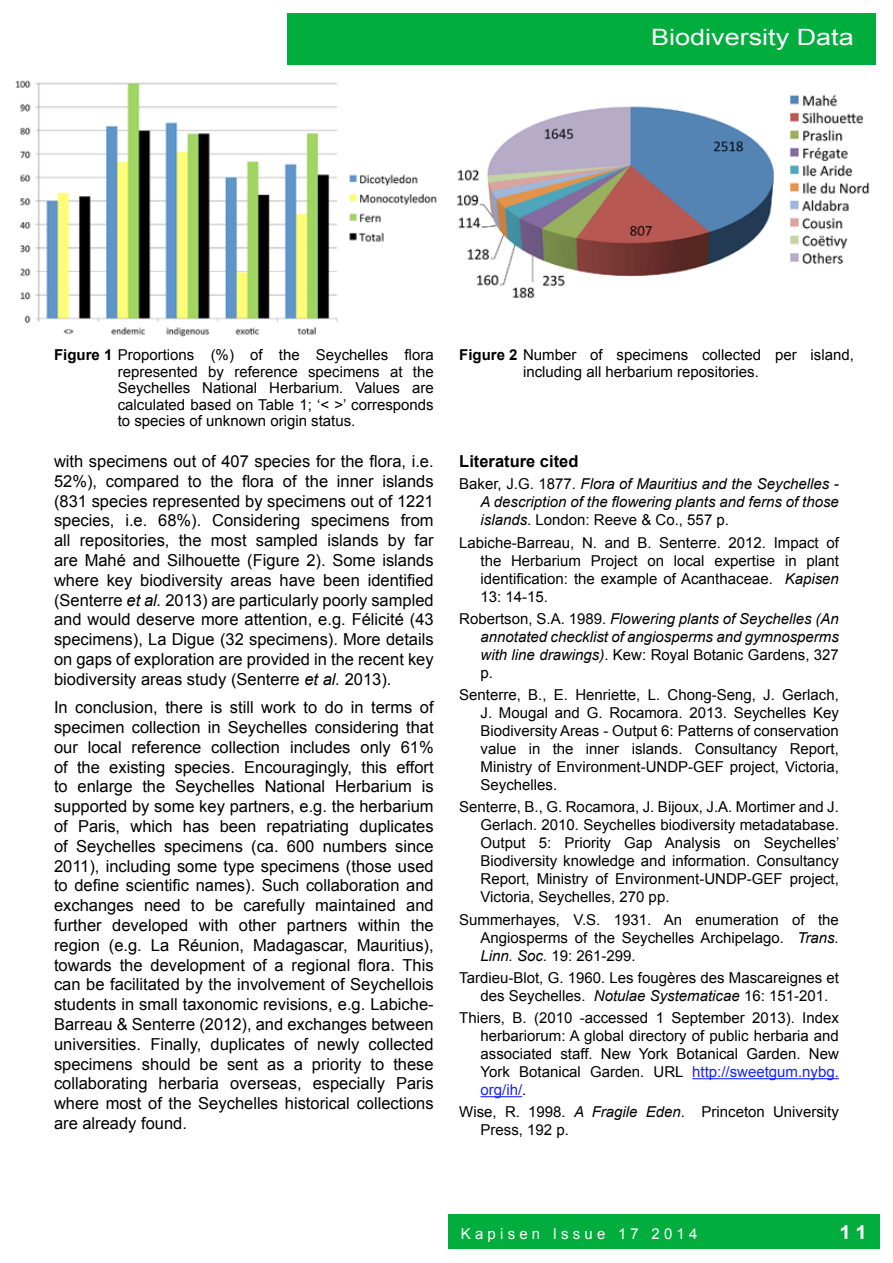
<style>
.page{position:relative;width:893px;height:1263px;background:#fff}
.page>*{position:absolute;margin:0;border:0;box-sizing:border-box;transform-origin:0 0}
.t1{font:22.5px "Arial";color:#fff;scale:1.2 1}
.t2{font:700 19.5px "Arial";color:#fff;scale:1.05 1}
.t3{font:16.5px/19.8px "Arial";color:#000;text-align:justify}
.t4{font:700 16.5px "Arial";color:#000}
.t5{font:15px/18px "Arial";color:#000;text-align:justify}
.t6{font:italic 15px/18px "Arial";color:#000;text-align:justify}
.t7{font:15px "Arial";letter-spacing:.28em;color:#fff}
.s1{font-weight:700}
.s2{font-style:italic}
.s3{font-style:normal}
.s4{color:#1922fb}
</style>
<div class="page">
<div style="left:287px;top:13px;width:589px;height:52px;background:#00ad3d"></div>
<div style="left:448px;top:1214px;width:432px;height:34px;background:#00ad3d"></div>
<hr style="left:692px;top:1078px;width:147px;height:1px;background:#1922fb">
<hr style="left:480px;top:1096px;width:42px;height:1px;background:#1922fb">
<img style="left:15px;top:80px;width:422px;height:257px">
<img style="left:457px;top:94px;width:413px;height:205px">
<h1 class="t1" style="left:651px;top:23px;width:170px">Biodiversity Data</h1>
<p class="t5" style="left:118px;top:347px;width:317px;line-height:16.5px;text-indent:-64px"><span class="s1">Figure 1</span> Proportions (%) of the Seychelles flora represented by reference specimens at the Seychelles National Herbarium. Values are calculated based on Table 1; ‘&lt; &gt;’ corresponds to species of unknown origin status.</p>
<p class="t5" style="left:523px;top:347px;width:332px;line-height:16.5px;text-indent:-64px"><span class="s1">Figure 2</span> Number of specimens collected per island, including all herbarium repositories.</p>
<p class="t3" style="left:54px;top:451px;width:381px">with specimens out of 407 species for the flora, i.e.<br>52%), compared to the flora of the inner islands (831 species represented by specimens out of 1221 species, i.e. 68%). Considering specimens from all repositories, the most sampled islands by far are Mahé and Silhouette (Figure 2). Some islands where key biodiversity areas have been identified (Senterre <span class="s2">et al.</span> 2013) are particularly poorly sampled and would deserve more attention, e.g. Félicité (43 specimens), La Digue (32 specimens). More details on gaps of exploration are provided in the recent key biodiversity areas study (Senterre <span class="s2">et al.</span> 2013).</p>
<p class="t3" style="left:54px;top:698px;width:381px">In conclusion, there is still work to do in terms of specimen collection in Seychelles considering that our local reference collection includes only 61% of the existing species. Encouragingly, this effort to enlarge the Seychelles National Herbarium is supported by some key partners, e.g. the herbarium of Paris, which has been repatriating duplicates of Seychelles specimens (ca. 600 numbers since 2011), including some type specimens (those used to define scientific names). Such collaboration and exchanges need to be carefully maintained and further developed with other partners within the region (e.g. La Réunion, Madagascar, Mauritius), towards the development of a regional flora. This can be facilitated by the involvement of Seychellois students in small taxonomic revisions, e.g. Labiche-Barreau &amp; Senterre (2012), and exchanges between universities. Finally, duplicates of newly collected specimens should be sent as a priority to these collaborating herbaria overseas, especially Paris where most of the Seychelles historical collections are already found.</p>
<p class="t4" style="left:459px;top:450px;width:121px">Literature cited</p>
<p class="t6" style="left:480px;top:475px;width:360px;text-indent:-21px"><span class="s3">Baker, J.G. 1877.</span> Flora of Mauritius and the Seychelles - A description of the flowering plants and ferns of those islands<span class="s3">. London: Reeve &amp; Co., 557 p.</span></p>
<p class="t5" style="left:480px;top:533px;width:360px;text-indent:-21px">Labiche-Barreau, N. and B. Senterre. 2012. Impact of the Herbarium Project on local expertise in plant identification: the example of Acanthaceae. <span class="s2">Kapisen </span>13: 14-15.</p>
<p class="t6" style="left:480px;top:610px;width:360px;text-indent:-21px"><span class="s3">Robertson, S.A. 1989.</span> Flowering plants of Seychelles (An annotated checklist of angiosperms and gymnosperms with line drawings)<span class="s3">. Kew: Royal Botanic Gardens, 327 p.</span></p>
<p class="t5" style="left:480px;top:686px;width:360px;text-indent:-21px">Senterre, B., E. Henriette, L. Chong-Seng, J. Gerlach, J. Mougal and G. Rocamora. 2013. Seychelles Key Biodiversity Areas - Output 6: Patterns of conservation value in the inner islands. Consultancy Report, Ministry of Environment-UNDP-GEF project, Victoria, Seychelles.</p>
<p class="t5" style="left:480px;top:798px;width:360px;text-indent:-21px">Senterre, B., G. Rocamora, J. Bijoux, J.A. Mortimer and J.<br>Gerlach. 2010. Seychelles biodiversity metadatabase.<br>Output 5: Priority Gap Analysis on Seychelles’ Biodiversity knowledge and information. Consultancy Report, Ministry of Environment-UNDP-GEF project, Victoria, Seychelles, 270 pp.</p>
<p class="t5" style="left:480px;top:910px;width:360px;text-indent:-21px">Summerhayes, V.S. 1931. An enumeration of the Angiosperms of the Seychelles Archipelago. <span class="s2">Trans.<br>Linn. Soc.</span> 19: 261-299.</p>
<p class="t5" style="left:480px;top:969px;width:360px;text-indent:-21px">Tardieu-Blot, G. 1960. Les fougères des Mascareignes et des Seychelles. <span class="s2">Notulae Systematicae</span> 16: 151-201.</p>
<p class="t5" style="left:480px;top:1009px;width:360px;text-indent:-21px">Thiers, B. (2010 -accessed 1 September 2013). Index herbariorum: A global directory of public herbaria and associated staff. New York Botanical Garden. New York Botanical Garden. URL <span class="s4">http://sweetgum.nybg. org/ih/</span>.</p>
<p class="t5" style="left:480px;top:1103px;width:360px;text-indent:-21px">Wise, R. 1998. <span class="s2">A Fragile Eden</span>. Princeton University<br>Press, 192 p.</p>
<p class="t7" style="left:461px;top:1224px;width:238px">Kapisen Issue 17 2014</p>
<p class="t2" style="left:839px;top:1219px;width:28px">11</p>
</div>
